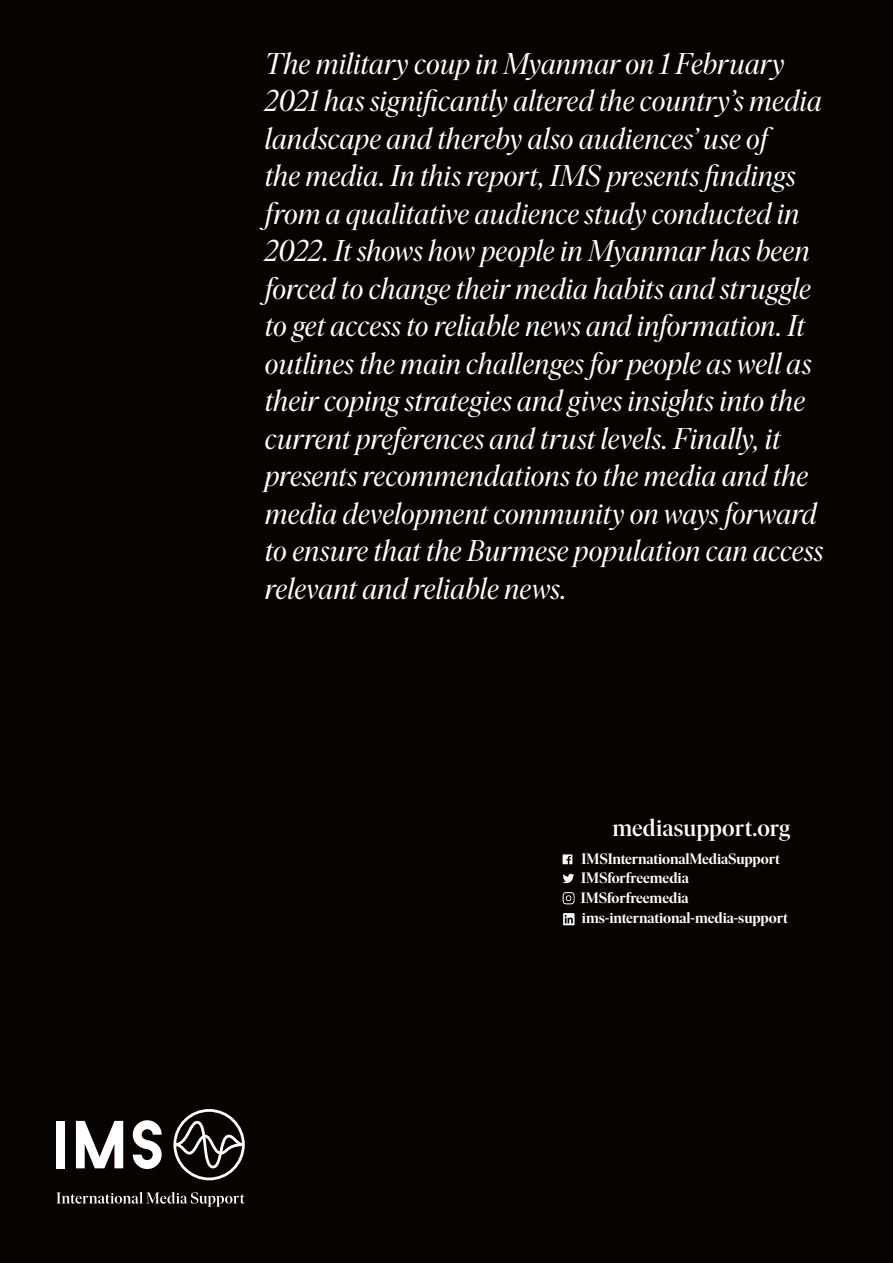
<style>
.page{position:relative;width:893px;height:1263px;background:#070301}
.page>*{position:absolute;margin:0;border:0;box-sizing:border-box;transform-origin:0 0}
.QUOTE{font:italic 30px/37.5px "Ivar Display";letter-spacing:.005em;color:#fff}
.QUOTE-2{font:500 24px "Ivar Display";color:#fff}
.t1{font:600 15px "Ivar Display";color:#fff}
</style>
<div class="page">
<svg style="left:563px;top:854px;width:9px;height:10px"></svg>
<svg style="left:563px;top:874px;width:11px;height:9px"></svg>
<img style="left:562px;top:892px;width:13px;height:13px">
<img style="left:562px;top:913px;width:13px;height:13px">
<svg style="left:133px;top:1120px;width:29px;height:49px"></svg>
<div style="left:56px;top:1121px;width:9px;height:47px;background:#fff"></div>
<svg style="left:76px;top:1121px;width:47px;height:47px"></svg>
<svg style="left:173px;top:1109px;width:72px;height:71px"></svg>
<svg style="left:56px;top:1192px;width:189px;height:14px"></svg>
<p class="QUOTE" style="left:265px;top:45px;width:560px">The military coup in Myanmar on 1 February 2021 has significantly altered the country’s media landscape and thereby also audiences’ use of<br>the media. In this report, IMS presents findings from a qualitative audience study conducted in 2022. It shows how people in Myanmar has been forced to change their media habits and struggle to get access to reliable news and information. It outlines the main challenges for people as well as their coping strategies and gives insights into the current preferences and trust levels. Finally, it presents recommendations to the media and the media development community on ways forward to ensure that the Burmese population can access relevant and reliable news.</p>
<p class="QUOTE-2" style="left:612px;top:814px;width:180px">mediasupport.org</p>
<p class="t1" style="left:581px;top:851px;width:200px">IMSInternationalMediaSupport</p>
<p class="t1" style="left:581px;top:870px;width:109px">IMSforfreemedia</p>
<p class="t1" style="left:581px;top:889px;width:109px">IMSforfreemedia</p>
<p class="t1" style="left:582px;top:910px;width:207px">ims-international-media-support</p>
</div>
